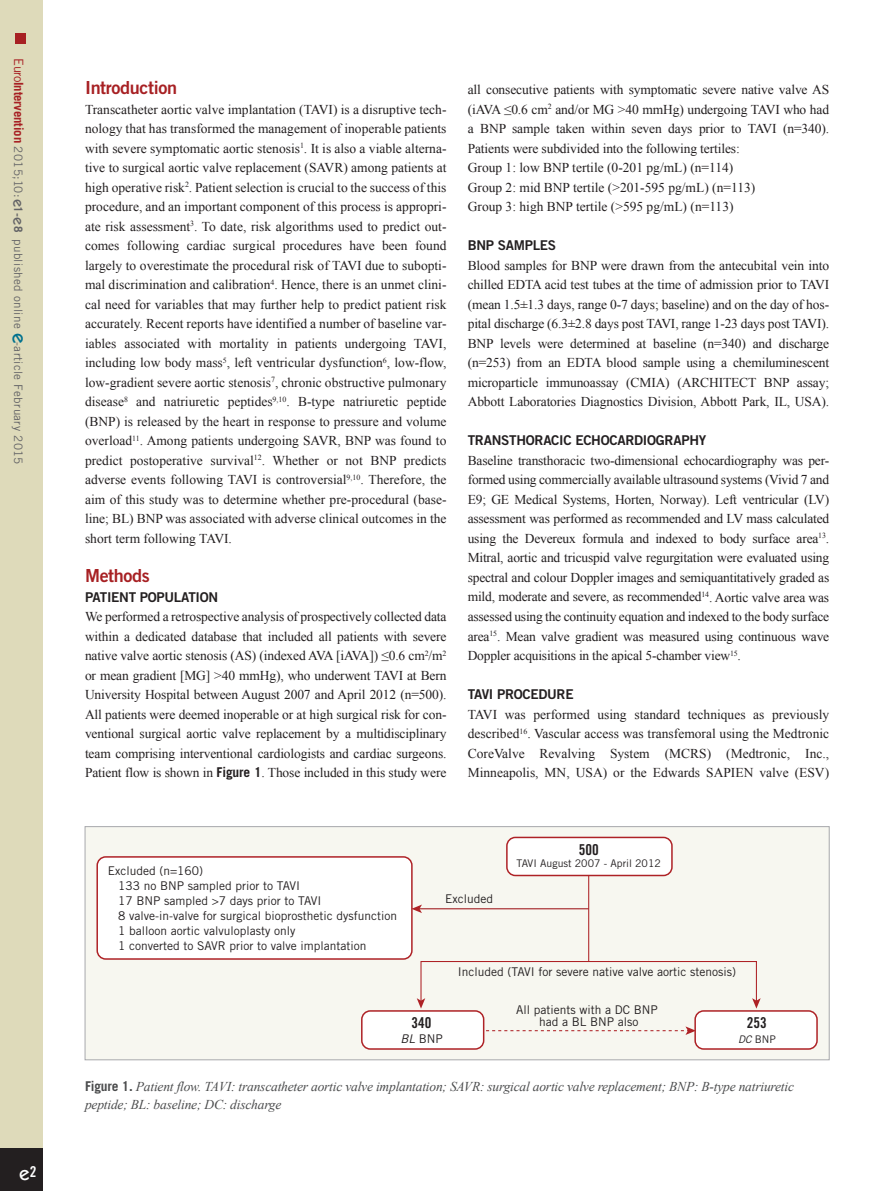
<style>
.page{position:relative;width:893px;height:1191px;background:#fff}
.page>*{position:absolute;margin:0;border:0;box-sizing:border-box;transform-origin:0 0}
.t1{font:500 19.5px "ITC Kabel Std";color:#fff}
.t2{font:18px "Trade Gothic LT Std Bd 2";letter-spacing:-.02em;color:#a72023}
.t3{font:15px "Trade Gothic LT Std Bd Cn 20";color:#231f20}
.t4{font:13.5px/19.5px "Times New Roman";letter-spacing:-.01em;color:#231f20;text-align:justify}
.t5{font:italic 13.5px/18px "Times New Roman";letter-spacing:-.015em;color:#4b4c4d}
.t6{font:13.5px "Trade Gothic LT Std Bd 2";letter-spacing:-.02em;color:#231f20}
.t7{font:12px/15px "Trade Gothic LT Std";color:#231f20;text-align:center}
.t8{font:11.7px "Trade Gothic LT Std";letter-spacing:.03em;color:#636366}
.t9{font:10.5px "Trade Gothic LT Std";color:#231f20}
.s1{font-size:12.75px;color:#a72023}
.s2{font-weight:700;font-size:12.75px;color:#a72023}
.s3{font-family:"ITC Kabel Std";font-weight:500;font-size:15px}
.s4{font-weight:700}
.s5{font-family:"ITC Kabel Std";font-weight:500;font-size:19.5px;color:#00718e}
.s6{font-family:"Trade Gothic LT Std";font-weight:700}
.s7{font-style:italic}
.s8{font-family:"Trade Gothic LT Std";font-weight:700;font-style:normal}
</style>
<div class="page">
<div style="left:0;top:0;width:43px;height:1191px;background:#dedaba"></div>
<div style="left:0;top:1148px;width:43px;height:43px;background:#231f20"></div>
<div style="left:16px;top:34px;width:10px;height:10px;background:#a72023"></div>
<div style="left:85px;top:826px;width:744px;height:233px;background:#f7f7f0"></div>
<svg style="left:484px;top:1026px;width:210px;height:9px"></svg>
<div style="left:420px;top:961px;width:337px;height:40px;border:1px solid #ae2226"></div>
<svg style="left:417px;top:998px;width:8px;height:10px"></svg>
<svg style="left:752px;top:998px;width:9px;height:10px"></svg>
<hr style="left:588px;top:872px;width:1px;height:89px;background:#ae2226">
<hr style="left:419px;top:908px;width:170px;height:1px;background:#ae2226">
<svg style="left:413px;top:904px;width:9px;height:9px"></svg>
<div style="left:97px;top:857px;width:315px;height:102px;background:#fff;border-radius:9px"></div>
<div style="left:96px;top:856px;width:317px;height:103px;border:2px solid #ae2226;border-radius:9px"></div>
<div style="left:507px;top:837px;width:165px;height:38px;background:#fff;border-radius:9px"></div>
<div style="left:506px;top:836px;width:167px;height:40px;border:2px solid #ae2226;border-radius:9px"></div>
<div style="left:362px;top:1011px;width:122px;height:38px;background:#fff;border-radius:9px"></div>
<div style="left:361px;top:1010px;width:123px;height:39px;border:2px solid #ae2226;border-radius:9px"></div>
<div style="left:695px;top:1011px;width:122px;height:38px;background:#fff;border-radius:9px"></div>
<div style="left:694px;top:1010px;width:124px;height:39px;border:2px solid #ae2226;border-radius:9px"></div>
<div style="left:85px;top:826px;width:745px;height:234px;border:1px solid #a8a9ad"></div>
<p class="t8" style="left:25px;top:58px;width:407px;rotate:90deg"><span class="s1">Euro</span><span class="s2">Intervention</span> 2015;10:<span class="s3">e</span><span class="s4">1-</span><span class="s3">e</span><span class="s4">8</span> published online <span class="s5">e</span>-article February 2015</p>
<h1 class="t1" style="left:19px;top:1162px;width:19px">e<sup>2</sup></h1>
<h2 class="t2" style="left:85px;top:77px;width:94px">Introduction</h2>
<p class="t4" style="left:85px;top:99px;width:363px">Transcatheter aortic valve implantation (TAVI) is a disruptive tech&shy;nology that has transformed the management of inoperable patients with severe symptomatic aortic stenosis<sup>1</sup>. It is also a viable alterna&shy;tive to surgical aortic valve replacement (SAVR) among patients at high operative risk<sup>2</sup>. Patient selection is crucial to the success of this procedure, and an important component of this process is appropri&shy;ate risk assessment<sup>3</sup>. To date, risk algorithms used to predict out&shy;comes following cardiac surgical procedures have been found largely to overestimate the procedural risk of TAVI due to subopti&shy;mal discrimination and calibration<sup>4</sup>. Hence, there is an unmet clini&shy;cal need for variables that may further help to predict patient risk accurately. Recent reports have identified a number of baseline var&shy;iables associated with mortality in patients undergoing TAVI, including low body mass<sup>5</sup>, left ventricular dysfunction<sup>6</sup>, low-flow, low-gradient severe aortic stenosis<sup>7</sup>, chronic obstructive pulmonary disease<sup>8</sup> and natriuretic peptides<sup>9,10</sup>. B-type natriuretic peptide (BNP) is released by the heart in response to pressure and volume overload<sup>11</sup>. Among patients undergoing SAVR, BNP was found to predict postoperative survival<sup>12</sup>. Whether or not BNP predicts adverse events following TAVI is controversial<sup>9,10</sup>. Therefore, the aim of this study was to determine whether pre-procedural (base&shy;line; BL) BNP was associated with adverse clinical outcomes in the short term following TAVI.</p>
<h2 class="t2" style="left:85px;top:564px;width:66px">Methods</h2>
<p class="t6" style="left:85px;top:588px;width:135px">PATIENT POPULATION</p>
<p class="t4" style="left:85px;top:606px;width:363px">We performed a retrospective analysis of prospectively collected data within a dedicated database that included all patients with severe native valve aortic stenosis (AS) (indexed AVA [iAVA]) ≤0.6 cm<sup>2</sup>/m<sup>2 </sup>or mean gradient [MG] &gt;40 mmHg), who underwent TAVI at Bern University Hospital between August 2007 and April 2012 (n=500).<br>All patients were deemed inoperable or at high surgical risk for con&shy;ventional surgical aortic valve replacement by a multidisciplinary team comprising interventional cardiologists and cardiac surgeons.<br>Patient flow is shown in <span class="s6">Figure 1</span>. Those included in this study were</p>
<p class="t4" style="left:468px;top:80px;width:363px;text-align:left">all consecutive patients with symptomatic severe native valve AS (iAVA ≤0.6 cm<sup>2</sup> and/or MG &gt;40 mmHg) undergoing TAVI who had a BNP sample taken within seven days prior to TAVI (n=340).<br>Patients were subdivided into the following tertiles:<br>Group 1: low BNP tertile (0-201 pg/mL) (n=114)<br>Group 2: mid BNP tertile (&gt;201-595 pg/mL) (n=113)<br>Group 3: high BNP tertile (&gt;595 pg/mL) (n=113)</p>
<p class="t6" style="left:468px;top:237px;width:90px">BNP SAMPLES</p>
<p class="t4" style="left:468px;top:255px;width:363px">Blood samples for BNP were drawn from the antecubital vein into chilled EDTA acid test tubes at the time of admission prior to TAVI (mean 1.5±1.3 days, range 0-7 days; baseline) and on the day of hos&shy;pital discharge (6.3±2.8 days post TAVI, range 1-23 days post TAVI).<br>BNP levels were determined at baseline (n=340) and discharge (n=253) from an EDTA blood sample using a chemiluminescent microparticle immunoassay (CMIA) (ARCHITECT BNP assay; Abbott Laboratories Diagnostics Division, Abbott Park, IL, USA).</p>
<p class="t6" style="left:468px;top:432px;width:240px">TRANSTHORACIC ECHOCARDIOGRAPHY</p>
<p class="t4" style="left:468px;top:450px;width:363px">Baseline transthoracic two-dimensional echocardiography was per&shy;formed using commercially available ultrasound systems (Vivid 7 and E9; GE Medical Systems, Horten, Norway). Left ventricular (LV) assessment was performed as recommended and LV mass calculated using the Devereux formula and indexed to body surface area<sup>13</sup>.<br>Mitral, aortic and tricuspid valve regurgitation were evaluated using spectral and colour Doppler images and semiquantitatively graded as mild, moderate and severe, as recommended<sup>14</sup>. Aortic valve area was assessed using the continuity equation and indexed to the body surface area<sup>15</sup>. Mean valve gradient was measured using continuous wave Doppler acquisitions in the apical 5-chamber view<sup>15</sup>.</p>
<p class="t6" style="left:468px;top:686px;width:107px">TAVI PROCEDURE</p>
<p class="t4" style="left:468px;top:704px;width:363px">TAVI was performed using standard techniques as previously described<sup>16</sup>. Vascular access was transfemoral using the Medtronic CoreValve Revalving System (MCRS) (Medtronic, Inc., Minneapolis, MN, USA) or the Edwards SAPIEN valve (ESV)</p>
<p class="t7" style="left:118px;top:863px;width:280px;text-align:left;text-indent:-10px">Excluded (n=160)<br>133 no BNP sampled prior to TAVI<br>17 BNP sampled &gt;7 days prior to TAVI<br>8 valve-in-valve for surgical bioprosthetic dysfunction 1 balloon aortic valvuloplasty only<br>1 converted to SAVR prior to valve implantation</p>
<p class="t7" style="left:445px;top:891px;width:50px">Excluded</p>
<p class="t3" style="left:579px;top:841px;width:21px">500</p>
<p class="t9" style="left:516px;top:857px;width:146px">TAVI August 2007 - April 2012</p>
<p class="t3" style="left:412px;top:1013px;width:21px">340</p>
<p class="t7" style="left:400px;top:1030px;width:44px"><span class="s7">BL</span> BNP</p>
<p class="t7" style="left:458px;top:963px;width:280px">Included (TAVI for severe native valve aortic stenosis)</p>
<p class="t7" style="left:516px;top:1003px;width:143px;line-height:12px">All patients with a DC BNP had a BL BNP also</p>
<p class="t3" style="left:747px;top:1013px;width:21px">253</p>
<p class="t9" style="left:738px;top:1032px;width:39px"><span class="s7">DC</span> BNP</p>
<p class="t5" style="left:85px;top:1077px;width:710px"><span class="s8">Figure 1.</span> Patient flow. TAVI: transcatheter aortic valve implantation; SAVR: surgical aortic valve replacement; BNP: B-type natriuretic peptide; BL: baseline; DC: discharge</p>
</div>
